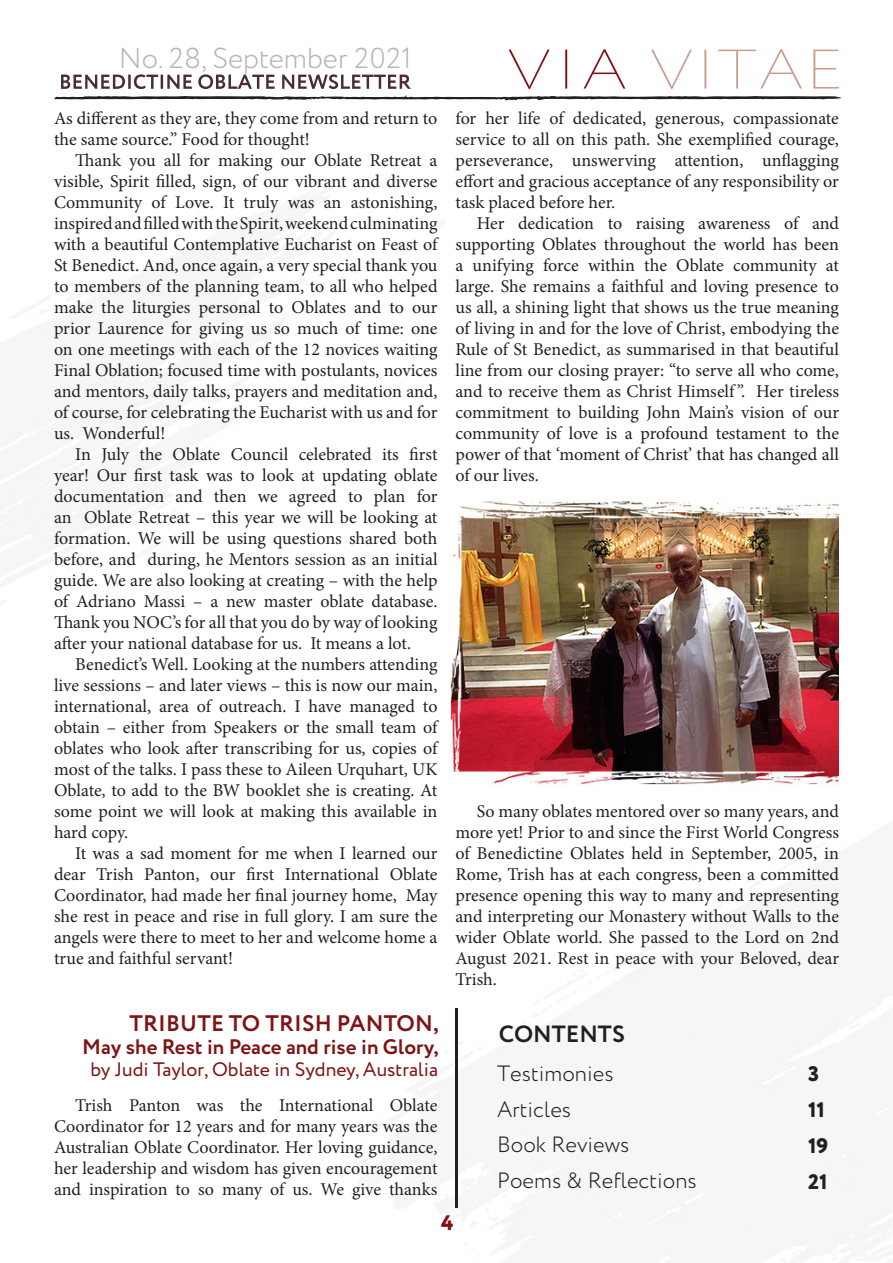
<style>
.page{position:relative;width:893px;height:1263px;background:#fff}
.page>*{position:absolute;margin:0;border:0;box-sizing:border-box;transform-origin:0 0}
.t1{font:300 28.8px "Circe";color:#bcb1b4}
.t2{font:700 23.4px "Circe";color:#231f20}
._1{font:700 22.5px "Circe";letter-spacing:.01em;color:#7f1416}
.t3{font:300 22.05px/35.7px "Circe";color:#231f20}
._1-2{font:700 21px "Circe";color:#7f1416}
._1-3{font:800 21px "Circe";color:#231f20}
._1-4{font:800 21px "Circe";color:#7f1416}
._1-5{font:19.5px "Circe";color:#7f1416}
._1-6{font:18px/21px "Minion Pro";letter-spacing:-.005em;color:#231f20;text-align:justify}
</style>
<div class="page">
<svg style="left:61px;top:74px;width:350px;height:15px"></svg>
<svg style="left:54px;top:95px;width:788px;height:6px"></svg>
<svg style="left:509px;top:49px;width:116px;height:40px"></svg>
<svg style="left:651px;top:49px;width:188px;height:40px"></svg>
<img style="left:451px;top:501px;width:388px;height:284px">
<hr style="left:455px;top:1008px;width:3px;height:200px;background:#231f20">
<h1 class="t1" style="left:119px;top:40px;width:295px">No. 28, September 2021</h1>
<p class="_1-6" style="left:54px;top:107px;width:385px">As different as they are, they come from and return to the same source.” Food for thought!</p>
<p class="_1-6" style="left:54px;top:149px;width:385px;text-indent:21px">Thank you all for making our Oblate Retreat a visible, Spirit filled, sign, of our vibrant and diverse Community of Love. It truly was an astonishing, inspired and filled with the Spirit, weekend culminating with a beautiful Contemplative Eucharist on Feast of St Benedict. And, once again, a very special thank you to members of the planning team, to all who helped make the liturgies personal to Oblates and to our prior Laurence for giving us so much of time: one on one meetings with each of the 12 novices waiting Final Oblation; focused time with postulants, novices and mentors, daily talks, prayers and meditation and, of course, for celebrating the Eucharist with us and for us. Wonderful!</p>
<p class="_1-6" style="left:54px;top:443px;width:385px;text-indent:21px">In July the Oblate Council celebrated its first year! Our first task was to look at updating oblate documentation and then we agreed to plan for an Oblate Retreat – this year we will be looking at formation. We will be using questions shared both before, and during, he Mentors session as an initial guide. We are also looking at creating – with the help of Adriano Massi – a new master oblate database.<br>Thank you NOC’s for all that you do by way of looking after your national database for us. It means a lot.</p>
<p class="_1-6" style="left:54px;top:653px;width:385px;text-indent:21px">Benedict’s Well. Looking at the numbers attending live sessions – and later views – this is now our main, international, area of outreach. I have managed to obtain – either from Speakers or the small team of oblates who look after transcribing for us, copies of most of the talks. I pass these to Aileen Urquhart, UK Oblate, to add to the BW booklet she is creating. At some point we will look at making this available in hard copy.</p>
<p class="_1-6" style="left:54px;top:842px;width:385px;text-indent:21px">It was a sad moment for me when I learned our dear Trish Panton, our first International Oblate Coordinator, had made her final journey home, May she rest in peace and rise in full glory. I am sure the angels were there to meet to her and welcome home a true and faithful servant!</p>
<p class="_1-6" style="left:455px;top:107px;width:385px">for her life of dedicated, generous, compassionate service to all on this path. She exemplified courage, perseverance, unswerving attention, unflagging effort and gracious acceptance of any responsibility or task placed before her.</p>
<p class="_1-6" style="left:455px;top:212px;width:385px;text-indent:21px">Her dedication to raising awareness of and supporting Oblates throughout the world has been a unifying force within the Oblate community at large. She remains a faithful and loving presence to us all, a shining light that shows us the true meaning of living in and for the love of Christ, embodying the Rule of St Benedict, as summarised in that beautiful line from our closing prayer: “to serve all who come, and to receive them as Christ Himself ”. Her tireless commitment to building John Main’s vision of our community of love is a profound testament to the power of that ‘moment of Christ’ that has changed all of our lives.</p>
<p class="_1-6" style="left:455px;top:800px;width:385px;text-indent:21px">So many oblates mentored over so many years, and more yet! Prior to and since the First World Congress of Benedictine Oblates held in September, 2005, in Rome, Trish has at each congress, been a committed presence opening this way to many and representing and interpreting our Monastery without Walls to the wider Oblate world. She passed to the Lord on 2nd August 2021. Rest in peace with your Beloved, dear Trish.</p>
<p class="_1" style="left:129px;top:1008px;width:311px">TRIBUTE TO TRISH PANTON,</p>
<p class="_1-2" style="left:82px;top:1032px;width:358px">May she Rest in Peace and rise in Glory,</p>
<p class="_1-5" style="left:91px;top:1057px;width:349px">by Judi Taylor, Oblate in Sydney, Australia</p>
<p class="_1-3" style="left:808px;top:1059px;width:13px">3</p>
<p class="_1-3" style="left:808px;top:1095px;width:18px">11</p>
<p class="_1-3" style="left:808px;top:1131px;width:22px">19</p>
<p class="_1-3" style="left:808px;top:1167px;width:21px">21</p>
<p class="t2" style="left:499px;top:1018px;width:128px">CONTENTS</p>
<p class="t3" style="left:497px;top:1056px;width:201px">Testimonies<br>Articles<br>Book Reviews<br>Poems &amp; Reflections</p>
<p class="_1-6" style="left:54px;top:1094px;width:385px;text-indent:21px">Trish Panton was the International Oblate Coordinator for 12 years and for many years was the Australian Oblate Coordinator. Her loving guidance, her leadership and wisdom has given encouragement and inspiration to so many of us. We give thanks</p>
<p class="_1-4" style="left:441px;top:1209px;width:14px">4</p>
</div>
